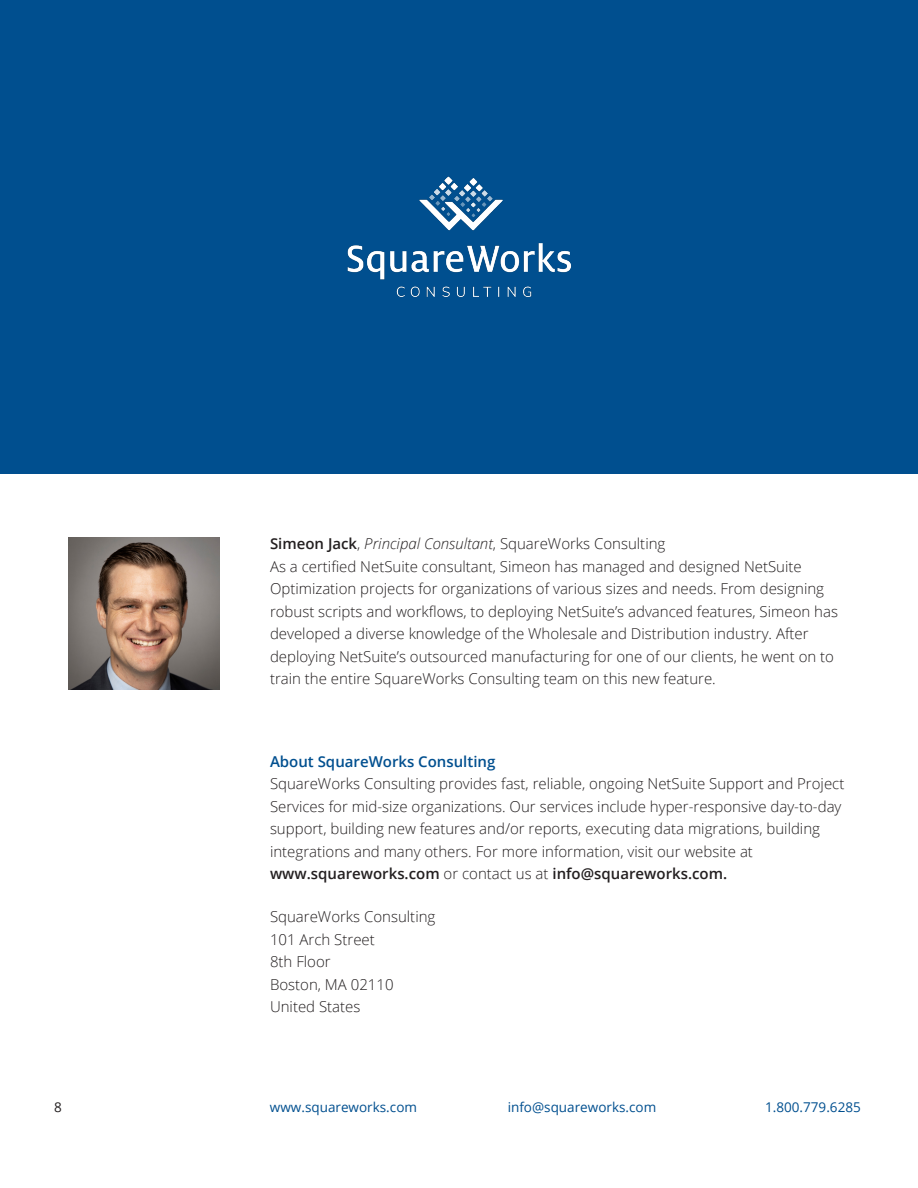
<style>
.page{position:relative;width:918px;height:1188px;background:#fff}
.page>*{position:absolute;margin:0;border:0;box-sizing:border-box;transform-origin:0 0}
.Body_copy{font:300 15px/22.5px "Open Sans";color:#231f20}
.t1{font:13.5px "Open Sans";color:#004f8f}
.t2{font:13.5px "Open Sans";color:#231f20}
.s1{font-weight:600}
.s2{font-style:italic}
.s3{font-weight:600;color:#004f8f}
</style>
<div class="page">
<div style="left:0;top:0;width:918px;height:473px;background:#004f8f"></div>
<img style="left:347px;top:176px;width:225px;height:121px">
<img style="left:69px;top:538px;width:151px;height:151px">
<p class="Body_copy" style="left:270px;top:532px;width:570px"><span class="s1">Simeon Jack</span>, <span class="s2">Principal Consultant</span>, SquareWorks Consulting<br>As a certified NetSuite consultant, Simeon has managed and designed NetSuite Optimization projects for organizations of various sizes and needs. From designing robust scripts and workflows, to deploying NetSuite’s advanced features, Simeon has developed a diverse knowledge of the Wholesale and Distribution industry. After deploying NetSuite’s outsourced manufacturing for one of our clients, he went on to train the entire SquareWorks Consulting team on this new feature.</p>
<p class="Body_copy" style="left:270px;top:750px;width:576px"><span class="s3">About SquareWorks Consulting<br></span>SquareWorks Consulting provides fast, reliable, ongoing NetSuite Support and Project Services for mid-size organizations. Our services include hyper-responsive day-to-day support, building new features and/or reports, executing data migrations, building integrations and many others. For more information, visit our website at <span class="s1">www.squareworks.com</span> or contact us at <span class="s1">info@squareworks.com.</span></p>
<p class="Body_copy" style="left:270px;top:905px;width:167px">SquareWorks Consulting<br>101 Arch Street<br>8th Floor<br>Boston, MA 02110<br>United States</p>
<p class="t2" style="left:54px;top:1098px;width:9px">8</p>
<p class="t1" style="left:270px;top:1098px;width:149px">www.squareworks.com</p>
<p class="t1" style="left:508px;top:1098px;width:150px">info@squareworks.com</p>
<p class="t1" style="left:765px;top:1098px;width:97px">1.800.779.6285</p>
</div>
